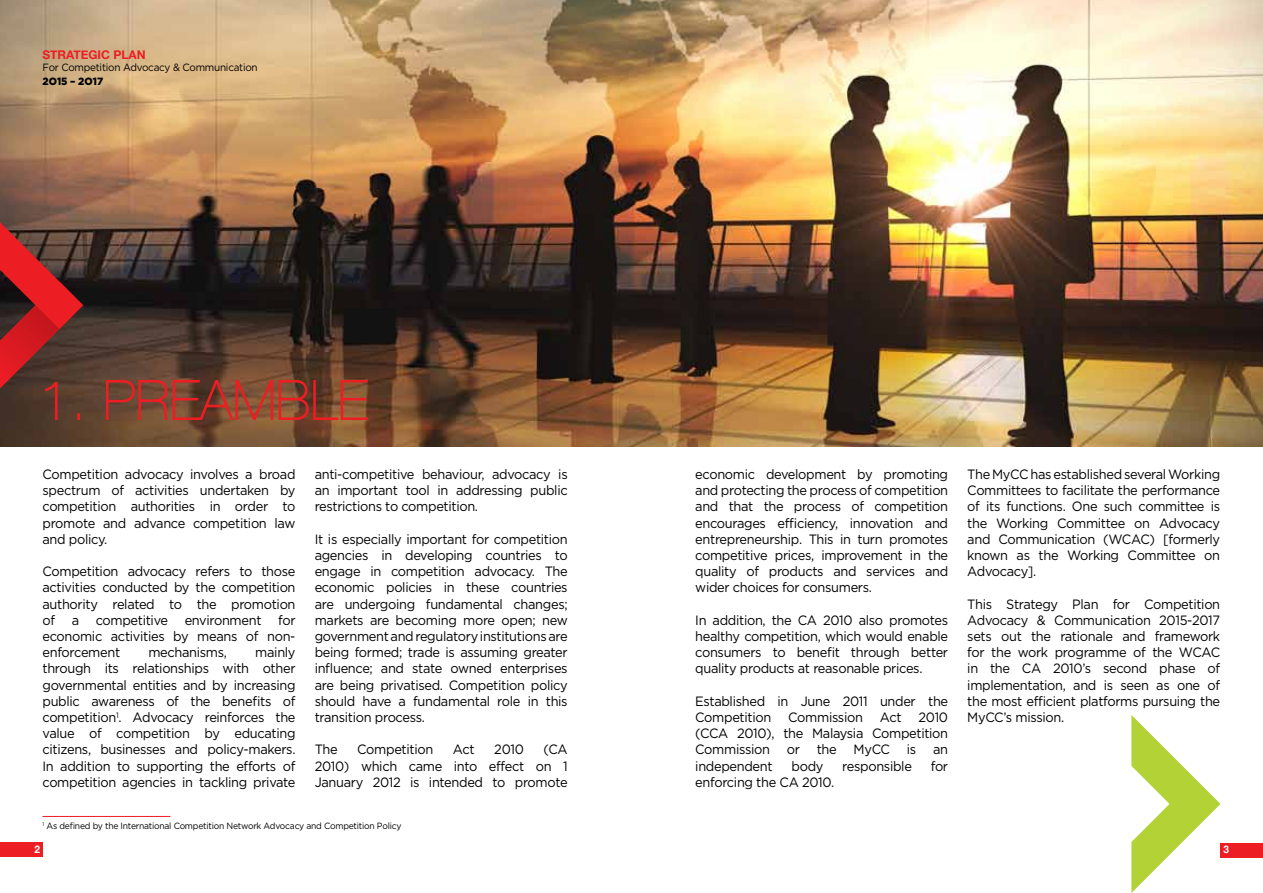
<style>
.page{position:relative;width:1263px;height:893px;background:#fff}
.page>*{position:absolute;margin:0;border:0;box-sizing:border-box;transform-origin:0 0}
.t1{font:13.5px/16.2px "Gotham";letter-spacing:-.025em;color:#000;text-align:justify;scale:.95 1}
.t2{font:700 12px "Helvetica Neue";color:#ed1d24}
.t3{font:10.5px "Gotham";letter-spacing:-.025em;color:#000;scale:.95 1}
.t4{font:900 10.5px "Gotham";color:#000;scale:.95 1}
.t5{font:700 10.5px "Helvetica Neue";color:#fff;scale:.95 1}
.t6{font:9px "Gotham";letter-spacing:-.025em;color:#000;scale:.95 1}
</style>
<div class="page">
<img style="left:0;top:0;width:1263px;height:446px">
<svg style="left:105px;top:379px;width:264px;height:42px;background:#8c422f"></svg>
<svg style="left:0;top:222px;width:83px;height:199px;background:#7e2d2a"></svg>
<hr style="left:43px;top:816px;width:127px;height:1px;background:#ed1d24">
<svg style="left:1131px;top:715px;width:89px;height:178px"></svg>
<div style="left:0;top:843px;width:43px;height:14px;background:#ed1d24"></div>
<div style="left:1220px;top:843px;width:43px;height:14px;background:#ed1d24"></div>
<p class="t2" style="left:43px;top:47px;width:105px">STRATEGIC PLAN</p>
<p class="t3" style="left:43px;top:62px;width:228px">For Competition Advocacy &amp; Communication</p>
<p class="t4" style="left:43px;top:75px;width:65px">2O15 – 2O17</p>
<p class="t1" style="left:43px;top:466px;width:268px">Competition advocacy involves a broad spectrum of activities undertaken by competition authorities in order to promote and advance competition law and policy.</p>
<p class="t1" style="left:43px;top:563px;width:268px">Competition advocacy refers to those activities conducted by the competition authority related to the promotion of a competitive environment for economic activities by means of non&shy;enforcement</p>
<p class="t1" style="left:43px;top:644px;width:268px;text-indent:213px">mainly through its relationships with other governmental entities and by increasing public awareness of the benefits of competition<sup>1</sup>. Advocacy reinforces the value of competition by educating citizens, businesses and policy-makers.<br>In addition to supporting the efforts of competition agencies in tackling private</p>
<p class="t1" style="left:148px;top:644px;width:84px">mechanisms,</p>
<p class="t1" style="left:315px;top:466px;width:268px">anti-competitive behaviour, advocacy is an important tool in addressing public restrictions to competition.</p>
<p class="t1" style="left:315px;top:531px;width:268px">It is especially important for competition agencies in developing countries to engage in competition advocacy. The economic policies in these countries are undergoing fundamental changes; markets are becoming more open; new government and regulatory institutions are being formed; trade is assuming greater influence; and state owned enterprises are being privatised. Competition policy should have a fundamental role in this transition process.</p>
<p class="t1" style="left:315px;top:741px;width:26px">The</p>
<p class="t1" style="left:357px;top:741px;width:82px">Competition</p>
<p class="t1" style="left:453px;top:741px;width:24px">Act</p>
<p class="t1" style="left:494px;top:741px;width:33px">2010</p>
<p class="t1" style="left:315px;top:741px;width:268px;text-indent:229px">(CA 2010) which came into effect on 1<br>January 2012 is intended to promote</p>
<p class="t6" style="left:43px;top:821px;width:379px"><sup>1</sup> As defined by the International Competition Network Advocacy and Competition Policy</p>
<p class="t1" style="left:695px;top:466px;width:268px">economic development by promoting and protecting the process of competition and that the process of competition encourages efficiency, innovation and entrepreneurship. This in turn promotes competitive prices, improvement in the quality of products and services and wider choices for consumers.</p>
<p class="t1" style="left:695px;top:612px;width:268px">In addition, the CA 2010 also promotes healthy competition, which would enable consumers to benefit through better quality products at reasonable prices.</p>
<p class="t1" style="left:695px;top:693px;width:268px">Established in June 2011 under the<br>Competition</p>
<p class="t1" style="left:788px;top:709px;width:80px">Commission</p>
<p class="t1" style="left:880px;top:709px;width:24px">Act</p>
<p class="t1" style="left:695px;top:709px;width:268px;text-indent:223px">2010 (CCA 2010), the Malaysia Competition Commission or the MyCC is an independent</p>
<p class="t1" style="left:791px;top:757px;width:35px">body</p>
<p class="t1" style="left:842px;top:757px;width:75px">responsible</p>
<p class="t1" style="left:931px;top:757px;width:20px">for</p>
<p class="t1" style="left:695px;top:774px;width:148px">enforcing the CA 2010.</p>
<p class="t1" style="left:967px;top:466px;width:268px">The MyCC has established several Working Committees to facilitate the performance of its functions. One such committee is the Working Committee on Advocacy and Communication (WCAC) [formerly known as the Working Committee on Advocacy].</p>
<p class="t1" style="left:967px;top:595px;width:268px">This Strategy Plan for Competition Advocacy &amp; Communication 2015-2017 sets out the rationale and framework for the work programme of the WCAC in the CA 2010’s second phase of implementation, and is seen as one of the most efficient platforms pursuing the MyCC’s mission.</p>
<p class="t5" style="left:35px;top:843px;width:7px">2</p>
<p class="t5" style="left:1223px;top:843px;width:7px">3</p>
</div>
